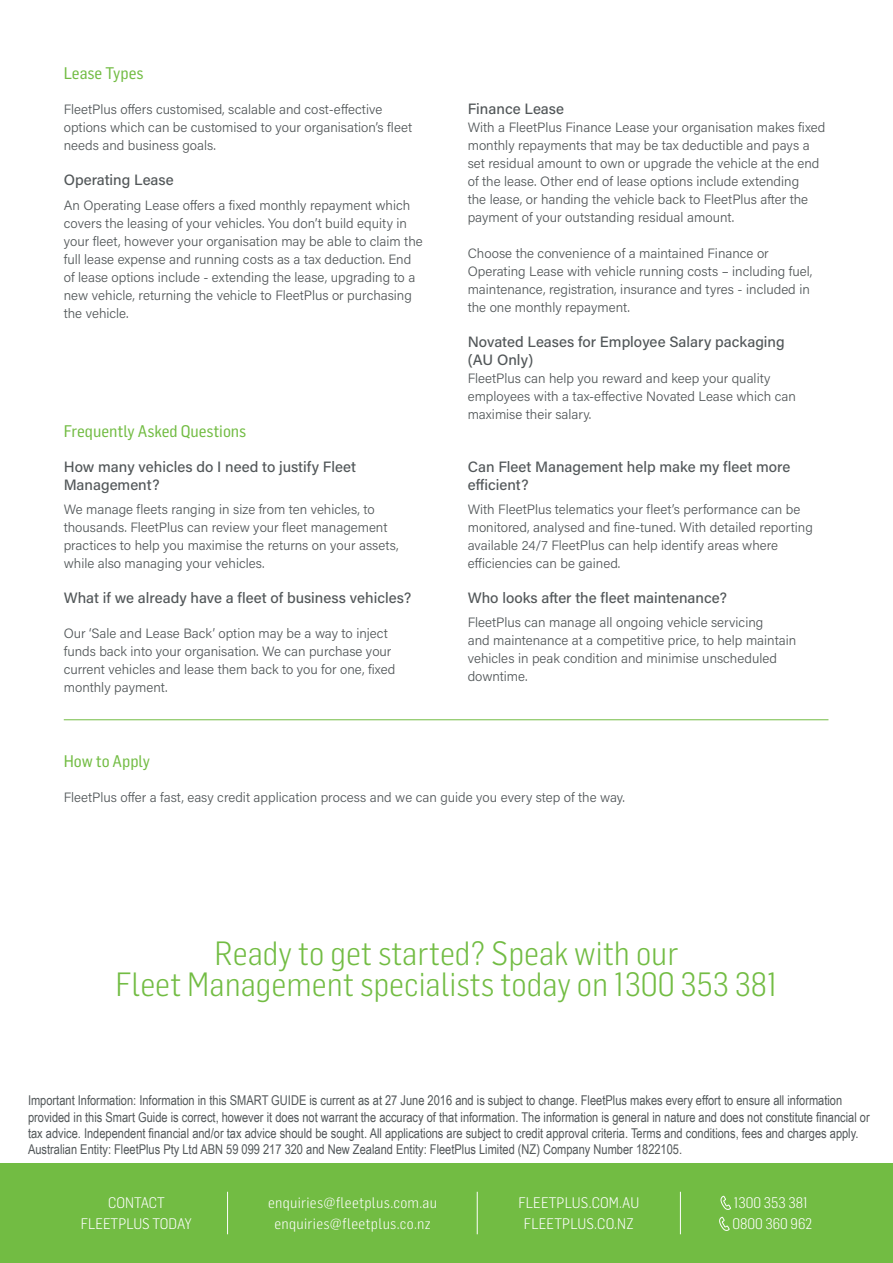
<style>
.page{position:relative;width:893px;height:1263px;background:#fff}
.page>*{position:absolute;margin:0;border:0;box-sizing:border-box;transform-origin:0 0}
.Subheading{font:300 33px/31.5px "Flama Semicondensed";color:#72bc43;text-align:center}
.Subheading-2{font:16.5px "Flama Semicondensed Basic";color:#72bc43}
.Body_copy{font:500 15px/18px "Acumin Pro";color:#525759}
.Subheading-3{font:300 15px "Flama Semicondensed";letter-spacing:.01em;color:#fff}
.Body_copy-2{font:300 13.5px/18px "Acumin Pro";color:#525759}
.t1{font:13.5px/16.2px "Arial Narrow";color:#525759}
.s1{font-size:13.5px}
</style>
<div class="page">
<div style="left:0;top:1163px;width:893px;height:100px;background:#72bc43"></div>
<hr style="left:680px;top:1192px;width:1px;height:42px;background:#fff">
<hr style="left:477px;top:1192px;width:1px;height:42px;background:#fff">
<hr style="left:227px;top:1192px;width:1px;height:42px;background:#fff">
<svg style="left:720px;top:1195px;width:11px;height:15px"></svg>
<svg style="left:719px;top:1216px;width:11px;height:15px"></svg>
<hr style="left:64px;top:719px;width:764px;height:1px;background:#72bc43">
<p class="Subheading-2" style="left:64px;top:63px;width:81px">Lease Types</p>
<p class="Body_copy-2" style="left:64px;top:100px;width:350px">FleetPlus offers customised, scalable and cost-effective options which can be customised to your organisation’s fleet needs and business goals.</p>
<p class="Body_copy" style="left:64px;top:171px;width:111px">Operating Lease</p>
<p class="Body_copy-2" style="left:64px;top:196px;width:360px">An Operating Lease offers a fixed monthly repayment which covers the leasing of your vehicles. You don’t build equity in your fleet, however your organisation may be able to claim the full lease expense and running costs as a tax deduction. End of lease options include - extending the lease, upgrading to a new vehicle, returning the vehicle to FleetPlus or purchasing the vehicle.</p>
<p class="Subheading-2" style="left:64px;top:420px;width:184px">Frequently Asked Questions</p>
<p class="Body_copy" style="left:64px;top:457px;width:294px">How many vehicles do I need to justify Fleet<br>Management?</p>
<p class="Body_copy-2" style="left:64px;top:500px;width:336px">We manage fleets ranging in size from ten vehicles, to thousands. FleetPlus can review your fleet management practices to help you maximise the returns on your assets, while also managing your vehicles.</p>
<p class="Body_copy" style="left:64px;top:588px;width:349px">What if we already have a fleet of business vehicles?</p>
<p class="Body_copy-2" style="left:64px;top:624px;width:333px">Our ‘Sale and Lease Back’ option may be a way to inject funds back into your organisation. We can purchase your current vehicles and lease them back to you for one, fixed monthly payment.</p>
<p class="Body_copy" style="left:468px;top:100px;width:98px">Finance Lease</p>
<p class="Body_copy-2" style="left:468px;top:118px;width:359px">With a FleetPlus Finance Lease your organisation makes fixed monthly repayments that may be tax deductible and pays a set residual amount to own or upgrade the vehicle at the end of the lease. Other end of lease options include extending<br>the lease, or handing the vehicle back to FleetPlus after the payment of your outstanding residual amount.</p>
<p class="Body_copy-2" style="left:468px;top:243px;width:346px">Choose the convenience of a maintained Finance or Operating Lease with vehicle running costs – including fuel, maintenance, registration, insurance and tyres - included in the one monthly repayment.</p>
<p class="Body_copy" style="left:468px;top:332px;width:318px">Novated Leases for Employee Salary packaging (AU Only)</p>
<p class="Body_copy-2" style="left:468px;top:368px;width:330px">FleetPlus can help you reward and keep your quality employees with a tax-effective Novated Lease which can maximise their salary.</p>
<p class="Body_copy" style="left:468px;top:457px;width:324px">Can Fleet Management help make my fleet more efficient?</p>
<p class="Body_copy-2" style="left:468px;top:500px;width:347px">With FleetPlus telematics your fleet’s performance can be monitored, analysed and fine-tuned. With detailed reporting available 24/7 FleetPlus can help identify areas where efficiencies can be gained.</p>
<p class="Body_copy" style="left:468px;top:588px;width:261px">Who looks after the fleet maintenance?</p>
<p class="Body_copy-2" style="left:468px;top:613px;width:330px">FleetPlus can manage all ongoing vehicle servicing<br>and maintenance at a competitive price, to help maintain vehicles in peak condition and minimise unscheduled downtime.</p>
<p class="Subheading-2" style="left:64px;top:750px;width:88px">How to Apply</p>
<p class="Body_copy-2" style="left:64px;top:787px;width:563px">FleetPlus offer a fast, easy credit application process and we can guide you every step of the way.</p>
<p class="Subheading" style="left:115px;top:936px;width:664px">Ready to get started? Speak with our<br>Fleet Management specialists today on 1300 353 381</p>
<p class="t1" style="left:28px;top:1092px;width:843px">Important Information: Information in this SMART GUIDE is current as at 27 June 2016 and is subject to change. FleetPlus makes every effort to ensure all information provided in this Smart Guide is correct, however it does not warrant the accuracy of that information. The information is general in nature and does not constitute financial or tax advice. Independent financial and/or tax advice should be sought. All applications are subject to credit approval criteria. Terms and conditions, fees and charges apply.<br>Australian Entity: FleetPlus Pty Ltd ABN 59 099 217 320 and New Zealand Entity: FleetPlus Limited (NZ) Company Number 1822105.</p>
<p class="Subheading-3" style="left:108px;top:1193px;width:58px">CONTACT</p>
<p class="Subheading-3" style="left:81px;top:1214px;width:113px">FLEETPLUS TODAY</p>
<p class="Subheading-3" style="left:268px;top:1193px;width:171px">enquiries<span class="s1">@</span>fleetplus.com.au</p>
<p class="Subheading-3" style="left:274px;top:1214px;width:158px">enquiries<span class="s1">@</span>fleetplus.co.nz</p>
<p class="Subheading-3" style="left:518px;top:1193px;width:122px">FLEETPLUS.COM.AU</p>
<p class="Subheading-3" style="left:524px;top:1214px;width:111px">FLEETPLUS.CO.NZ</p>
<p class="Subheading-3" style="left:734px;top:1193px;width:76px">1300 353 381</p>
<p class="Subheading-3" style="left:732px;top:1214px;width:81px">0800 360 962</p>
</div>
